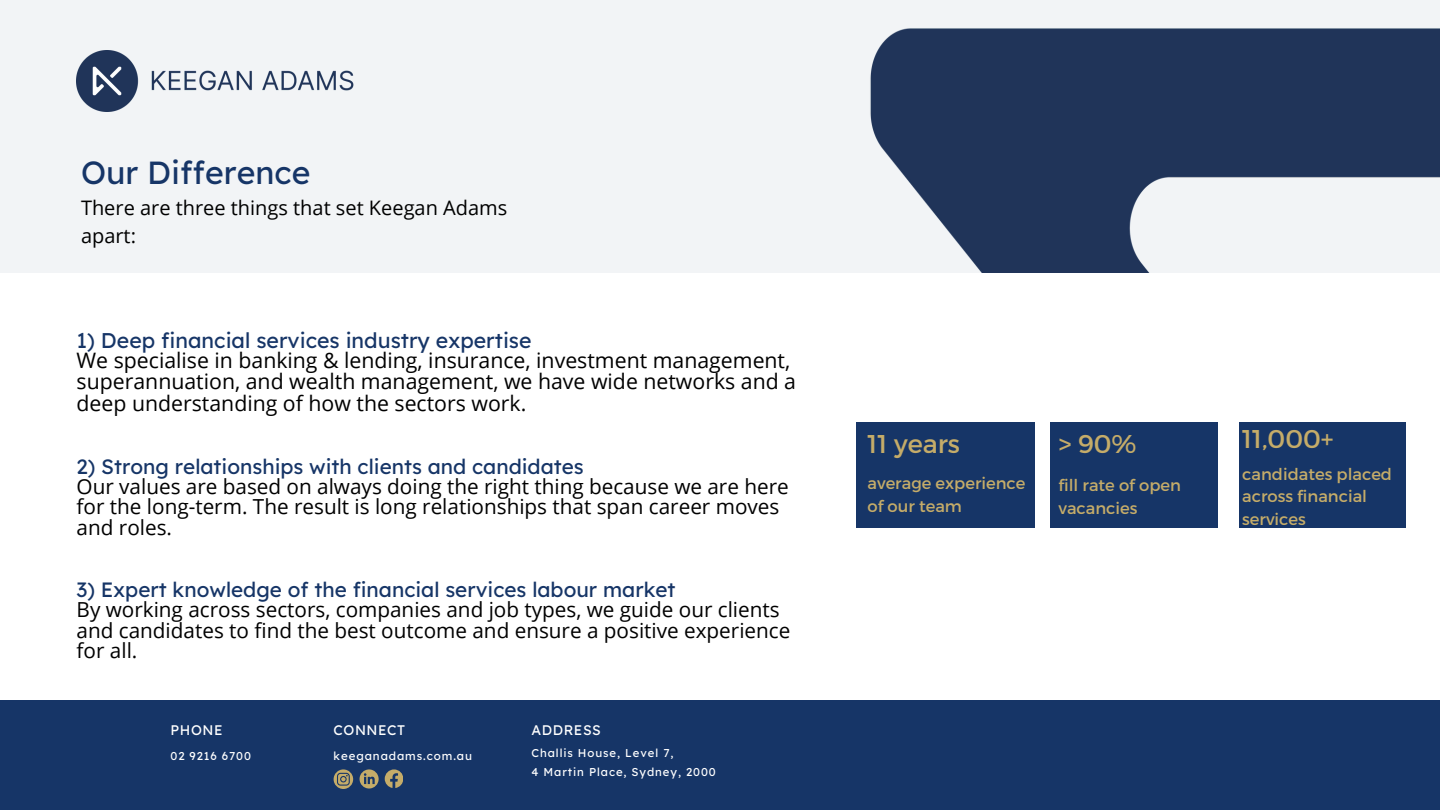
<style>
.page{position:relative;width:1440px;height:810px;background:#fff}
.page>*{position:absolute;margin:0;border:0;box-sizing:border-box;transform-origin:0 0}
.t1{font:32px "Lexend Deca";color:#163567}
.t2{font:25.7px "Montserrat";color:#c5ac69}
.t3{font:21.3px/21.3px "Open Sans";color:#000}
.t4{font:21.3px "Lexend Deca";color:#163567}
.t5{font:20.7px/20.7px "Open Sans";color:#000}
.t6{font:20.7px "Lexend Deca";color:#163567}
.t7{font:20px/27.8px "Open Sans";color:#000}
.t8{font:16.3px/22.5px "Montserrat";color:#c5ac69}
.t9{font:13.9px "Lexend Deca";letter-spacing:.04em;color:#fff}
.t10{font:11.5px "Lexend Deca";letter-spacing:.08em;color:#fff}
.t11{font:11.4px "Lexend Deca";letter-spacing:.08em;color:#fff}
</style>
<div class="page">
<div style="left:0;top:700px;width:1440px;height:110px;background:#163567"></div>
<svg style="left:385px;top:769px;width:18px;height:19px"></svg>
<svg style="left:360px;top:769px;width:19px;height:20px"></svg>
<svg style="left:334px;top:769px;width:19px;height:20px"></svg>
<div style="left:0;top:0;width:1440px;height:273px;background:#f2f4f6"></div>
<img style="left:870px;top:28px;width:570px;height:245px">
<img style="left:77px;top:50px;width:277px;height:62px">
<div style="left:856px;top:423px;width:178px;height:105px;background:#163567"></div>
<div style="left:1050px;top:423px;width:168px;height:105px;background:#163567"></div>
<div style="left:1240px;top:423px;width:166px;height:105px;background:#163567"></div>
<p class="t1" style="left:81px;top:152px;width:231px">Our Difference</p>
<p class="t7" style="left:81px;top:194px;width:428px">There are three things that set Keegan Adams apart:</p>
<p class="t4" style="left:77px;top:326px;width:457px">1) Deep financial services industry expertise</p>
<p class="t3" style="left:77px;top:349px;width:721px">We specialise in banking &amp; lending, insurance, investment management, superannuation, and wealth management, we have wide networks and a deep understanding of how the sectors work.</p>
<p class="t6" style="left:77px;top:453px;width:509px">2) Strong relationships with clients and candidates</p>
<p class="t5" style="left:77px;top:475px;width:714px">Our values are based on always doing the right thing because we are here for the long-term. The result is long relationships that span career moves and roles.</p>
<p class="t6" style="left:77px;top:576px;width:600px">3) Expert knowledge of the financial services labour market</p>
<p class="t5" style="left:77px;top:599px;width:715px">By working across sectors, companies and job types, we guide our clients and candidates to find the best outcome and ensure a positive experience for all.</p>
<p class="t9" style="left:171px;top:721px;width:54px">PHONE</p>
<p class="t9" style="left:532px;top:721px;width:71px">ADDRESS</p>
<p class="t10" style="left:334px;top:749px;width:140px">keeganadams.com.au</p>
<p class="t9" style="left:334px;top:721px;width:73px">CONNECT</p>
<p class="t11" style="left:532px;top:746px;width:143px">Challis House, Level 7,</p>
<p class="t11" style="left:532px;top:764px;width:186px">4 Martin Place, Sydney, 2000</p>
<p class="t11" style="left:171px;top:748px;width:82px">02 9216 6700</p>
<p class="t2" style="left:868px;top:427px;width:94px">11 years</p>
<p class="t8" style="left:868px;top:471px;width:159px">average experience of our team</p>
<p class="t2" style="left:1059px;top:427px;width:79px">&gt; 90%</p>
<p class="t8" style="left:1058px;top:473px;width:124px">fill rate of open vacancies</p>
<p class="t2" style="left:1242px;top:422px;width:93px">11,000+</p>
<p class="t8" style="left:1242px;top:462px;width:151px">candidates placed across financial services</p>
</div>
